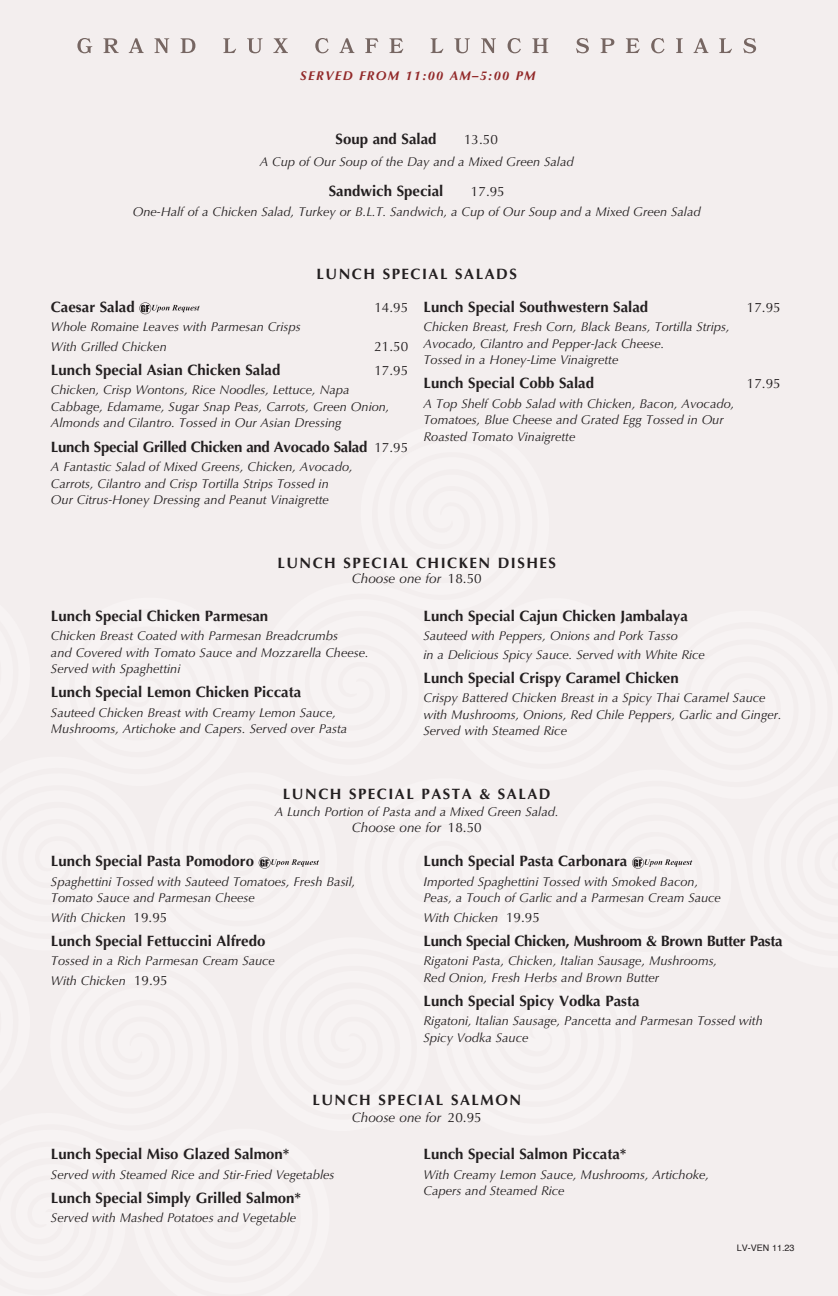
<style>
.page{position:relative;width:838px;height:1296px;background:#fff}
.page>*{position:absolute;margin:0;border:0;box-sizing:border-box;transform-origin:0 0}
.Dish_item{font:700 15px "Optima LT Pro";color:#231f20}
.Description{font:700 15px "Optima LT Pro";color:#231f20}
.Subhead_2{font:700 15px "Optima LT Pro";letter-spacing:.1em;color:#231f20}
.Dish_item-2{font:700 15px "Optima LT Pro";letter-spacing:-.02em;color:#231f20}
.Dish_item-3{font:700 15px "Optima LT Pro";letter-spacing:-.025em;color:#231f20}
.Description_Centered{font:italic 13.5px "Optima LT Pro";color:#231f20}
.Dish_item-4{font:13.5px "Optima LT Pro";color:#231f20}
.Subhead_2-2{font:italic 13.5px "Optima LT Pro";color:#231f20}
.Description-2{font:13.5px "Optima LT Pro";color:#231f20}
.Description-3{font:italic 12.75px/16.5px "Optima LT Pro";color:#231f20}
.Dish_item-5{font:italic 12.75px/16.5px "Optima LT Pro";color:#231f20}
.Description_Centered-2{font:italic 12.75px "Optima LT Pro";color:#231f20}
.Description-4{font:italic 700 12.75px "Optima LT Pro";letter-spacing:.1em;color:#922929}
.t1{font:9px "Helvetica";color:#231f20}
.s1{font-weight:400;font-size:13.5px}
.s2{font-style:normal}
.s3{font-style:normal;font-size:13.5px}
</style>
<div class="page">
<div style="left:0;top:0;width:837px;height:1295px;background:#f3eeee"></div>
<svg style="left:259px;top:856px;width:60px;height:12px"></svg>
<svg style="left:632px;top:856px;width:60px;height:12px"></svg>
<svg style="left:139px;top:302px;width:61px;height:12px"></svg>
<svg style="left:77px;top:38px;width:679px;height:15px"></svg>
<p class="Description-4" style="left:300px;top:68px;width:237px">SERVED FROM 11:00 AM–5:00 PM</p>
<p class="Dish_item" style="left:335px;top:129px;width:102px">Soup and Salad</p>
<p class="Dish_item-4" style="left:464px;top:131px;width:35px">13.50</p>
<p class="Description-3" style="left:260px;top:153px;width:315px">A Cup of Our Soup of the Day and a Mixed Green Salad</p>
<p class="Dish_item" style="left:329px;top:181px;width:116px">Sandwich Special</p>
<p class="Dish_item-4" style="left:471px;top:183px;width:35px">17.95</p>
<p class="Description-3" style="left:133px;top:203px;width:569px">One-Half of a Chicken Salad, Turkey or B.L.T. Sandwich, a Cup of Our Soup and a Mixed Green Salad</p>
<p class="Subhead_2" style="left:316px;top:264px;width:202px">LUNCH SPECIAL SALADS</p>
<p class="Dish_item" style="left:51px;top:297px;width:85px">Caesar Salad</p>
<p class="Dish_item-4" style="left:374px;top:299px;width:35px">14.95</p>
<p class="Description-3" style="left:51px;top:319px;width:251px">Whole Romaine Leaves with Parmesan Crisps</p>
<p class="Description-3" style="left:51px;top:338px;width:117px">With Grilled Chicken</p>
<p class="Description-2" style="left:374px;top:338px;width:35px">21.50</p>
<p class="Dish_item" style="left:51px;top:360px;width:231px">Lunch Special Asian Chicken Salad</p>
<p class="Dish_item-4" style="left:374px;top:362px;width:35px">17.95</p>
<p class="Description-3" style="left:51px;top:382px;width:340px">Chicken, Crisp Wontons, Rice Noodles, Lettuce, Napa<br>Cabbage, Edamame, Sugar Snap Peas, Carrots, Green Onion,<br>Almonds and Cilantro. Tossed in Our Asian Dressing</p>
<p class="Dish_item-2" style="left:51px;top:436px;width:359px">Lunch Special Grilled Chicken and Avocado Salad <span class="s1">17.95</span></p>
<p class="Description-3" style="left:51px;top:458px;width:303px">A Fantastic Salad of Mixed Greens, Chicken, Avocado,<br>Carrots, Cilantro and Crisp Tortilla Strips Tossed in<br>Our Citrus-Honey Dressing and Peanut Vinaigrette</p>
<p class="Description" style="left:423px;top:297px;width:226px">Lunch Special Southwestern Salad</p>
<p class="Description-2" style="left:747px;top:299px;width:35px">17.95</p>
<p class="Description-3" style="left:423px;top:319px;width:307px">Chicken Breast, Fresh Corn, Black Beans, Tortilla Strips,<br>Avocado, Cilantro and Pepper-Jack Cheese.<br>Tossed in a Honey-Lime Vinaigrette</p>
<p class="Dish_item" style="left:423px;top:373px;width:172px">Lunch Special Cobb Salad</p>
<p class="Dish_item-4" style="left:747px;top:375px;width:35px">17.95</p>
<p class="Dish_item-5" style="left:423px;top:395px;width:312px">A Top Shelf Cobb Salad with Chicken, Bacon, Avocado,<br>Tomatoes, Blue Cheese and Grated Egg Tossed in Our<br>Roasted Tomato Vinaigrette</p>
<p class="Subhead_2" style="left:277px;top:553px;width:280px">LUNCH SPECIAL CHICKEN DISHES</p>
<p class="Subhead_2-2" style="left:352px;top:570px;width:131px">Choose one for <span class="s2">18.50</span></p>
<p class="Dish_item" style="left:51px;top:605px;width:219px">Lunch Special Chicken Parmesan</p>
<p class="Description-3" style="left:51px;top:627px;width:319px">Chicken Breast Coated with Parmesan Breadcrumbs<br>and Covered with Tomato Sauce and Mozzarella Cheese.<br>Served with Spaghettini</p>
<p class="Dish_item" style="left:51px;top:682px;width:252px">Lunch Special Lemon Chicken Piccata</p>
<p class="Description-3" style="left:51px;top:704px;width:298px">Sauteed Chicken Breast with Creamy Lemon Sauce,<br>Mushrooms, Artichoke and Capers. Served over Pasta</p>
<p class="Dish_item" style="left:423px;top:605px;width:266px">Lunch Special Cajun Chicken Jambalaya</p>
<p class="Description-3" style="left:423px;top:626px;width:283px;line-height:18.8px">Sauteed with Peppers, Onions and Pork Tasso<br>in a Delicious Spicy Sauce. Served with White Rice</p>
<p class="Dish_item" style="left:423px;top:668px;width:257px">Lunch Special Crispy Caramel Chicken</p>
<p class="Description-3" style="left:423px;top:689px;width:359px">Crispy Battered Chicken Breast in a Spicy Thai Caramel Sauce with Mushrooms, Onions, Red Chile Peppers, Garlic and Ginger.<br>Served with Steamed Rice</p>
<p class="Subhead_2" style="left:283px;top:784px;width:269px">LUNCH SPECIAL PASTA &amp; SALAD</p>
<p class="Description_Centered-2" style="left:275px;top:803px;width:285px">A Lunch Portion of Pasta and a Mixed Green Salad.</p>
<p class="Description_Centered" style="left:352px;top:819px;width:131px">Choose one for <span class="s2">18.50</span></p>
<p class="Dish_item" style="left:51px;top:851px;width:205px">Lunch Special Pasta Pomodoro</p>
<p class="Description-3" style="left:51px;top:873px;width:306px">Spaghettini Tossed with Sauteed Tomatoes, Fresh Basil,<br>Tomato Sauce and Parmesan Cheese</p>
<p class="Description-3" style="left:51px;top:909px;width:118px">With Chicken <span class="s3">19.95</span></p>
<p class="Description" style="left:51px;top:930px;width:216px">Lunch Special Fettuccini Alfredo</p>
<p class="Description-3" style="left:51px;top:952px;width:225px">Tossed in a Rich Parmesan Cream Sauce</p>
<p class="Description-3" style="left:51px;top:972px;width:118px">With Chicken <span class="s3">19.95</span></p>
<p class="Description" style="left:423px;top:851px;width:205px">Lunch Special Pasta Carbonara</p>
<p class="Description-3" style="left:423px;top:873px;width:299px">Imported Spaghettini Tossed with Smoked Bacon,<br>Peas, a Touch of Garlic and a Parmesan Cream Sauce</p>
<p class="Description-3" style="left:423px;top:909px;width:118px">With Chicken <span class="s3">19.95</span></p>
<p class="Dish_item-3" style="left:423px;top:930px;width:360px">Lunch Special Chicken, Mushroom &amp; Brown Butter Pasta</p>
<p class="Description-3" style="left:423px;top:952px;width:295px">Rigatoni Pasta, Chicken, Italian Sausage, Mushrooms,<br>Red Onion, Fresh Herbs and Brown Butter</p>
<p class="Dish_item" style="left:423px;top:990px;width:217px">Lunch Special Spicy Vodka Pasta</p>
<p class="Description-3" style="left:423px;top:1012px;width:341px">Rigatoni, Italian Sausage, Pancetta and Parmesan Tossed with<br>Spicy Vodka Sauce</p>
<p class="Subhead_2" style="left:312px;top:1090px;width:210px">LUNCH SPECIAL SALMON</p>
<p class="Description_Centered" style="left:352px;top:1108px;width:131px">Choose one for <span class="s2">20.95</span></p>
<p class="Dish_item" style="left:51px;top:1144px;width:240px">Lunch Special Miso Glazed Salmon*</p>
<p class="Description-3" style="left:51px;top:1165px;width:285px">Served with Steamed Rice and Stir-Fried Vegetables</p>
<p class="Dish_item" style="left:51px;top:1187px;width:252px">Lunch Special Simply Grilled Salmon*</p>
<p class="Description-3" style="left:51px;top:1209px;width:247px">Served with Mashed Potatoes and Vegetable</p>
<p class="Dish_item" style="left:423px;top:1144px;width:204px">Lunch Special Salmon Piccata*</p>
<p class="Description-3" style="left:423px;top:1165px;width:287px">With Creamy Lemon Sauce, Mushrooms, Artichoke,<br>Capers and Steamed Rice</p>
<p class="t1" style="left:736px;top:1240px;width:59px">LV-VEN 11.23</p>
</div>
